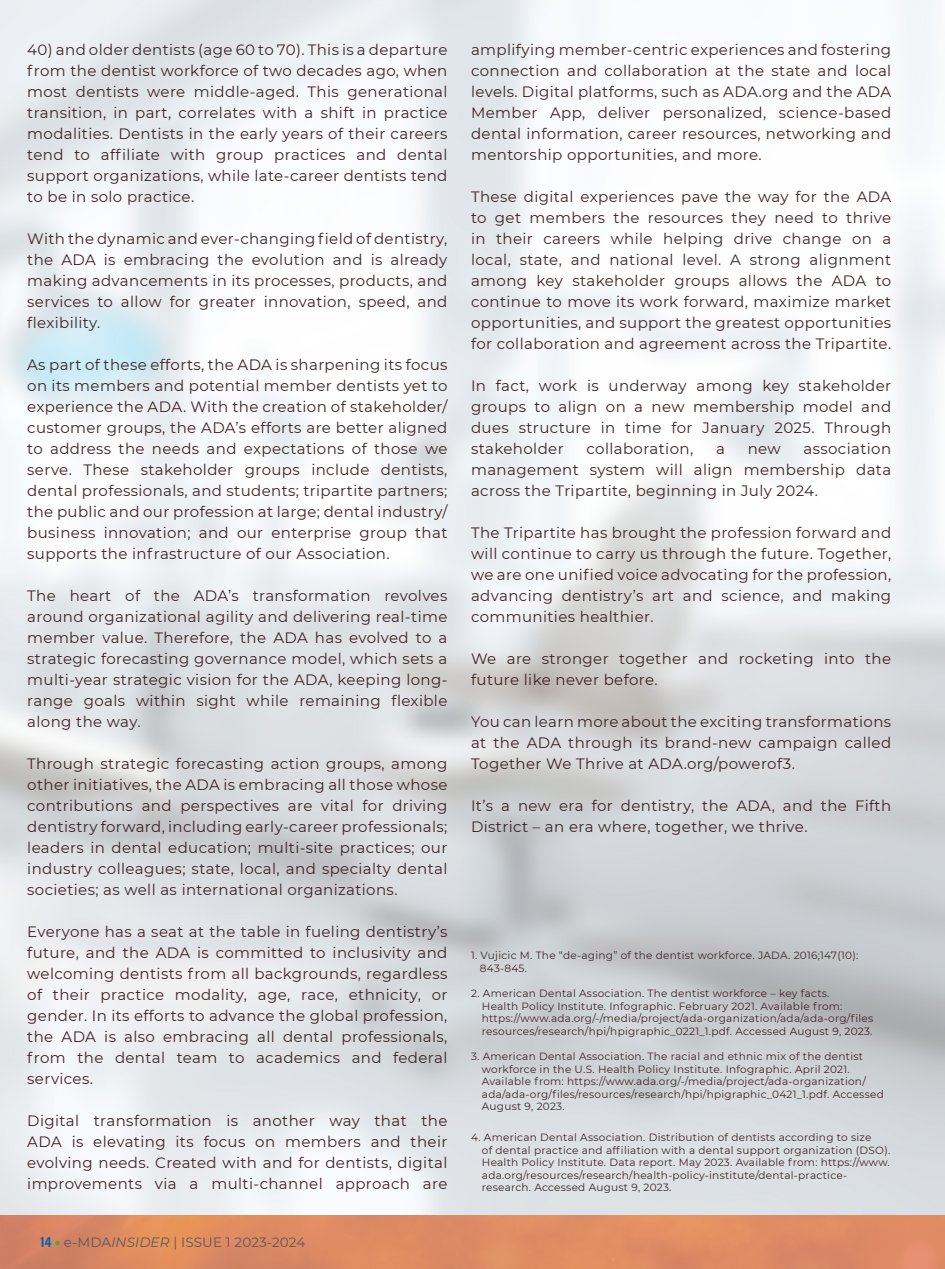
<style>
.page{position:relative;width:945px;height:1269px;background:#fff}
.page>*{position:absolute;margin:0;border:0;box-sizing:border-box;transform-origin:0 0}
.t1{font:15px/21px "Montserrat";letter-spacing:.025em;color:#3e2525;text-align:justify}
.t2{font:13.5px "Montserrat";letter-spacing:.01em;color:#58595b}
.t3{font:10.5px/12.6px "Montserrat";letter-spacing:.025em;color:#3e2525}
.s1{font-family:"Acumin Variable Concept";font-size:15px;color:#0062af}
.s2{font-weight:900;color:#49aa42}
.s3{font-style:italic}
</style>
<div class="page">
<img style="left:0;top:1215px;width:945px;height:54px">
<p class="t1" style="left:27px;top:39px;width:422px">40) and older dentists (age 60 to 70). This is a departure from the dentist workforce of two decades ago, when most dentists were middle-aged. This generational transition, in part, correlates with a shift in practice modalities. Dentists in the early years of their careers tend to affiliate with group practices and dental support organizations, while late-career dentists tend to be in solo practice.</p>
<p class="t1" style="left:27px;top:228px;width:422px">With the dynamic and ever-changing field of dentistry, the ADA is embracing the evolution and is already making advancements in its processes, products, and services to allow for greater innovation, speed, and flexibility.</p>
<p class="t1" style="left:27px;top:354px;width:422px">As part of these efforts, the ADA is sharpening its focus on its members and potential member dentists yet to experience the ADA. With the creation of stakeholder/ customer groups, the ADA’s efforts are better aligned to address the needs and expectations of those we serve. These stakeholder groups include dentists, dental professionals, and students; tripartite partners; the public and our profession at large; dental industry/ business innovation; and our enterprise group that supports the infrastructure of our Association.</p>
<p class="t1" style="left:27px;top:585px;width:422px">The heart of the ADA’s transformation revolves around organizational agility and delivering real-time member value. Therefore, the ADA has evolved to a strategic forecasting governance model, which sets a multi-year strategic vision for the ADA, keeping long&shy;range goals within sight while remaining flexible along the way.</p>
<p class="t1" style="left:27px;top:753px;width:422px">Through strategic forecasting action groups, among other initiatives, the ADA is embracing all those whose contributions and perspectives are vital for driving dentistry forward, including early-career professionals; leaders in dental education; multi-site practices; our industry colleagues; state, local, and specialty dental societies; as well as international organizations.</p>
<p class="t1" style="left:27px;top:921px;width:422px">Everyone has a seat at the table in fueling dentistry’s future, and the ADA is committed to inclusivity and welcoming dentists from all backgrounds, regardless of their practice modality, age, race, ethnicity, or gender. In its efforts to advance the global profession, the ADA is also embracing all dental professionals, from the dental team to academics and federal services.</p>
<p class="t1" style="left:27px;top:1110px;width:422px">Digital transformation is another way that the ADA is elevating its focus on members and their evolving needs. Created with and for dentists, digital improvements via a multi-channel approach are</p>
<p class="t2" style="left:40px;top:1232px;width:266px"><span class="s1">14</span> <span class="s2">•</span> e-MDA<span class="s3">INSIDER</span> | ISSUE 1 2023-2024</p>
<p class="t1" style="left:471px;top:39px;width:422px">amplifying member-centric experiences and fostering connection and collaboration at the state and local levels. Digital platforms, such as ADA.org and the ADA Member App, deliver personalized, science-based dental information, career resources, networking and mentorship opportunities, and more.</p>
<p class="t1" style="left:471px;top:186px;width:422px">These digital experiences pave the way for the ADA to get members the resources they need to thrive in their careers while helping drive change on a local, state, and national level. A strong alignment among key stakeholder groups allows the ADA to continue to move its work forward, maximize market opportunities, and support the greatest opportunities for collaboration and agreement across the Tripartite.</p>
<p class="t1" style="left:471px;top:375px;width:422px">In fact, work is underway among key stakeholder groups to align on a new membership model and dues structure in time for January 2025. Through stakeholder</p>
<p class="t1" style="left:471px;top:438px;width:422px;text-indent:332px">association management system will align membership data across the Tripartite, beginning in July 2024.</p>
<p class="t1" style="left:471px;top:522px;width:422px">The Tripartite has brought the profession forward and will continue to carry us through the future. Together, we are one unified voice advocating for the profession, advancing dentistry’s art and science, and making communities healthier.</p>
<p class="t1" style="left:471px;top:648px;width:422px">We are stronger together and rocketing into the future like never before.</p>
<p class="t1" style="left:471px;top:711px;width:422px">You can learn more about the exciting transformations at the ADA through its brand-new campaign called Together We Thrive at ADA.org/powerof3.</p>
<p class="t1" style="left:471px;top:795px;width:422px">It’s a new era for dentistry, the ADA, and the Fifth<br>District – an era where, together, we thrive.</p>
<p class="t1" style="left:587px;top:438px;width:108px">collaboration,</p>
<p class="t1" style="left:716px;top:438px;width:10px">a</p>
<p class="t1" style="left:748px;top:438px;width:35px">new</p>
<p class="t3" style="left:480px;top:949px;width:380px;text-indent:-9px">1. Vujicic M. The “de-aging” of the dentist workforce. JADA. 2016;147(10):<br>843-845.</p>
<p class="t3" style="left:482px;top:987px;width:393px;text-indent:-11px">2. American Dental Association. The dentist workforce – key facts.<br>Health Policy Institute. Infographic. February 2021. Available from: https://www.ada.org/-/media/project/ada-organization/ada/ada-org/files resources/research/hpi/hpigraphic_0221_1.pdf. Accessed August 9, 2023.</p>
<p class="t3" style="left:482px;top:1050px;width:403px;text-indent:-11px">3. American Dental Association. The racial and ethnic mix of the dentist workforce in the U.S. Health Policy Institute. Infographic. April 2021.<br>Available from: https://www.ada.org/-/media/project/ada-organization/ ada/ada-org/files/resources/research/hpi/hpigraphic_0421_1.pdf. Accessed August 9, 2023.</p>
<p class="t3" style="left:482px;top:1131px;width:410px;text-indent:-11px">4. American Dental Association. Distribution of dentists according to size<br>of dental practice and affiliation with a dental support organization (DSO).<br>Health Policy Institute. Data report. May 2023. Available from: https://www. ada.org/resources/research/health-policy-institute/dental-practice&shy;research. Accessed August 9, 2023.</p>
</div>
